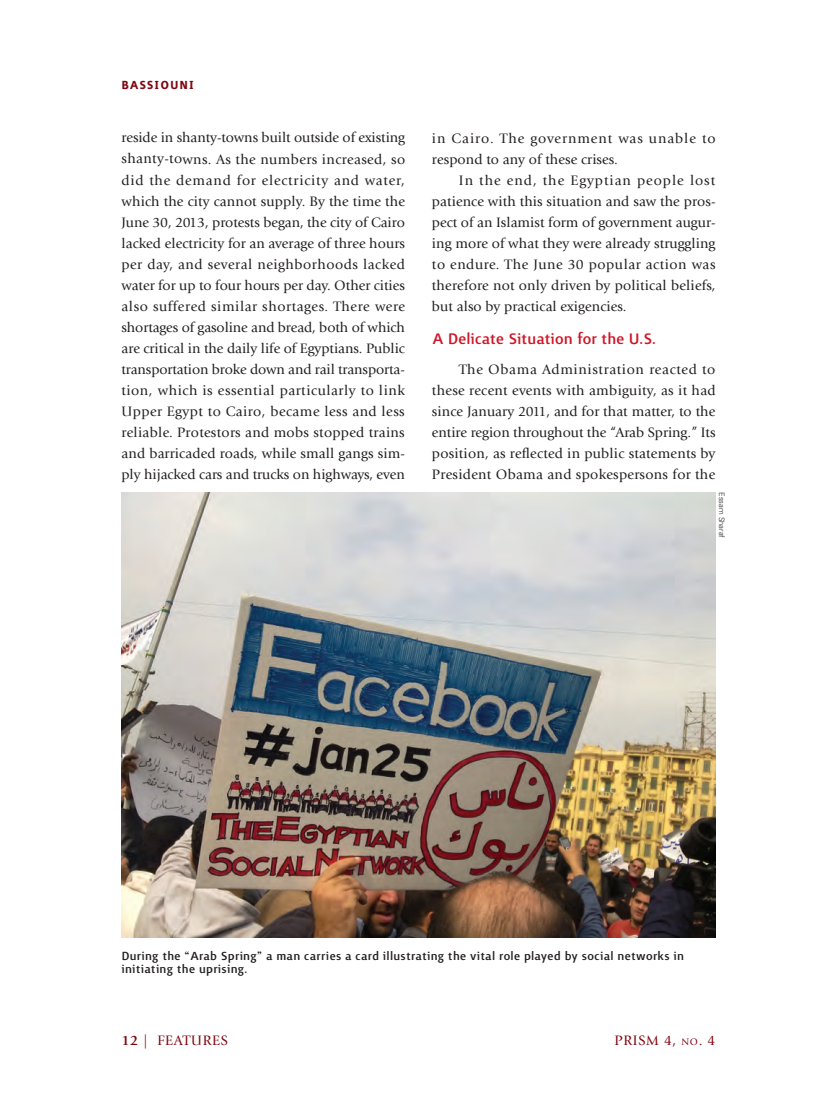
<style>
.page{position:relative;width:837px;height:1107px;background:#fff}
.page>*{position:absolute;margin:0;border:0;box-sizing:border-box;transform-origin:0 0}
.t1{font:500 19.5px "Surface";color:#cf1628}
.t2{font:500 15px/13.5px "Surface";letter-spacing:.02em;color:#231f20}
.t3{font:700 15px "Surface";letter-spacing:.065em;color:#7f0611}
.t4{font:14.25px/21px "Giovanni Std";letter-spacing:.01em;color:#231f20;text-align:justify}
.t5{font:14.25px/21px "Giovanni Std";letter-spacing:.045em;color:#231f20}
.t6{font:14.25px "Giovanni Std";letter-spacing:.05em;color:#7f0611}
.t7{font:300 7.5px "Univers LT Std";color:#231f20}
.s1{font-weight:700}
.s2{font-size:10.05px}
</style>
<div class="page">
<img style="left:122px;top:492px;width:594px;height:446px">
<p class="t3" style="left:122px;top:75px;width:74px">BASSIOUNI</p>
<p class="t4" style="left:122px;top:128px;width:285px">reside in shanty-towns built outside of existing shanty-towns. As the numbers increased, so did the demand for electricity and water, which the city cannot supply. By the time the June 30, 2013, protests began, the city of Cairo lacked electricity for an average of three hours per day, and several neighborhoods lacked water for up to four hours per day. Other cities also suffered similar shortages. There were shortages of gasoline and bread, both of which are critical in the daily life of Egyptians. Public transportation broke down and rail transporta&shy;tion, which is essential particularly to link Upper Egypt to Cairo, became less and less reliable. Protestors and mobs stopped trains and barricaded roads, while small gangs sim&shy;ply hijacked cars and trucks on highways, even</p>
<p class="t5" style="left:432px;top:128px;width:285px">in Cairo. The government was unable to respond to any of these crises.</p>
<p class="t4" style="left:432px;top:170px;width:285px;text-indent:27px">In the end, the Egyptian people lost patience with this situation and saw the pros&shy;pect of an Islamist form of government augur&shy;ing more of what they were already struggling to endure. The June 30 popular action was therefore not only driven by political beliefs, but also by practical exigencies.</p>
<h1 class="t1" style="left:432px;top:332px;width:226px">A Delicate Situation for the U.S.</h1>
<p class="t4" style="left:432px;top:359px;width:285px;text-indent:27px">The Obama Administration reacted to these recent events with ambiguity, as it had since January 2011, and for that matter, to the entire region throughout the “Arab Spring.” Its position, as reflected in public statements by President Obama and spokespersons for the</p>
<p class="t7" style="left:725px;top:492px;width:47px;rotate:90deg">Essam Sharaf</p>
<p class="t2" style="left:122px;top:950px;width:564px">During the “Arab Spring” a man carries a card illustrating the vital role played by social networks in initiating the uprising.</p>
<p class="t6" style="left:122px;top:1035px;width:108px"><span class="s1">12</span> | FEATURES</p>
<p class="t6" style="left:615px;top:1035px;width:102px">PRISM 4, <span class="s2">NO</span>. 4</p>
</div>
